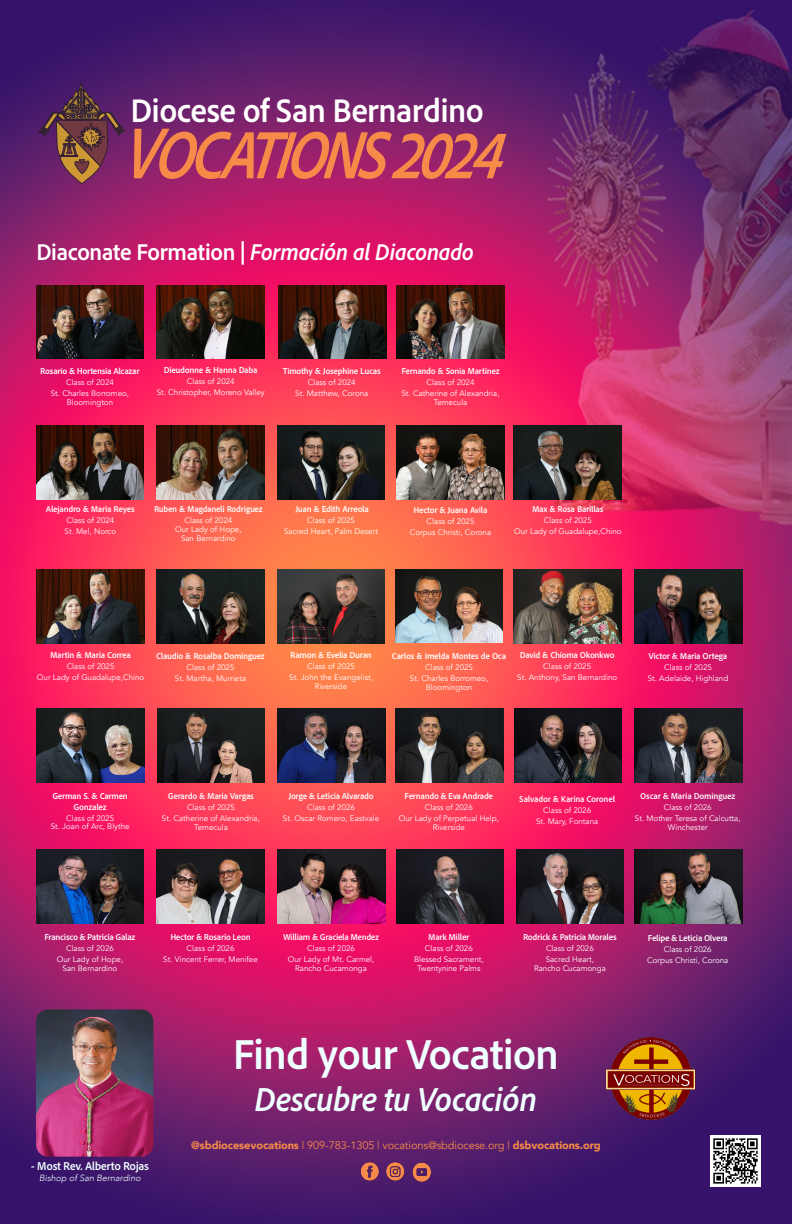
<style>
.page{position:relative;width:792px;height:1224px;background:#fff}
.page>*{position:absolute;margin:0;border:0;box-sizing:border-box;transform-origin:0 0}
.t1{font:italic 700 70.3px "Adobe Clean UX";color:#f68a49;scale:.91 1}
.t2{font:700 44px "Adobe Clean UX";letter-spacing:-.04em;color:#f0ffff}
.t3{font:italic 700 35px "Adobe Clean UX";letter-spacing:-.04em;color:#f0ffff}
.t4{font:700 34.3px "Adobe Clean UX";letter-spacing:-.04em;color:#fff}
.t5{font:italic 700 24px "Adobe Clean UX";letter-spacing:-.04em;color:#fff}
.location{font:700 12px "Adobe Clean UX";letter-spacing:-.035em;color:#f0ffff}
.t6{font:11px "Avenir";letter-spacing:-.01em;color:#f68a49}
.location-2{font:700 9px "Adobe Clean UX";letter-spacing:-.04em;color:#fff}
.location-3{font:italic 300 9px "Avenir";color:#f0ffff}
.location-4{font:8px/9px "Avenir";color:#fff;text-align:center}
.s1{font-size:75.8px}
.s2{font-style:normal}
.s3{font-weight:900}
</style>
<div class="page">
<img style="left:0;top:0;width:792px;height:1224px">
<img style="left:36px;top:1009px;width:117px;height:148px">
<img style="left:711px;top:1135px;width:50px;height:52px">
<img style="left:599px;top:1027px;width:104px;height:100px">
<img style="left:356px;top:1158px;width:53px;height:29px">
<img style="left:411px;top:1157px;width:25px;height:29px">
<svg style="left:38px;top:83px;width:87px;height:101px;background:#693353"></svg>
<img style="left:277px;top:570px;width:108px;height:74px">
<img style="left:277px;top:425px;width:108px;height:74px">
<img style="left:397px;top:425px;width:108px;height:74px">
<img style="left:396px;top:570px;width:107px;height:72px">
<img style="left:157px;top:285px;width:108px;height:74px">
<img style="left:514px;top:425px;width:108px;height:74px">
<img style="left:514px;top:570px;width:107px;height:73px">
<img style="left:37px;top:570px;width:108px;height:74px">
<img style="left:635px;top:570px;width:108px;height:73px">
<img style="left:36px;top:285px;width:108px;height:74px">
<img style="left:278px;top:285px;width:108px;height:74px">
<img style="left:36px;top:425px;width:108px;height:74px">
<img style="left:157px;top:570px;width:107px;height:73px">
<img style="left:36px;top:709px;width:108px;height:73px">
<img style="left:397px;top:285px;width:108px;height:74px">
<img style="left:157px;top:425px;width:108px;height:74px">
<img style="left:157px;top:709px;width:108px;height:73px">
<img style="left:278px;top:709px;width:107px;height:73px">
<img style="left:396px;top:709px;width:107px;height:73px">
<img style="left:514px;top:709px;width:108px;height:73px">
<img style="left:635px;top:709px;width:107px;height:73px">
<img style="left:36px;top:850px;width:108px;height:74px">
<img style="left:157px;top:850px;width:107px;height:74px">
<img style="left:278px;top:850px;width:107px;height:74px">
<img style="left:396px;top:850px;width:108px;height:74px">
<img style="left:516px;top:850px;width:108px;height:74px">
<img style="left:634px;top:850px;width:108px;height:74px">
<p class="t4" style="left:130px;top:89px;width:355px">Diocese of San Bernardino</p>
<p class="t1" style="left:123px;top:110px;width:432px"><span class="s1">V</span>OCATIONS2024</p>
<p class="t5" style="left:36px;top:236px;width:440px"><span class="s2">Diaconate Formation |</span> Formación al Diaconado</p>
<p class="location-2" style="left:40px;top:365px;width:101px">Rosario &amp; Hortensia Alcazar</p>
<p class="location-4" style="left:66px;top:378px;width:49px">Class of 2024</p>
<p class="location-4" style="left:51px;top:389px;width:80px">St. Charles Borromeo,</p>
<p class="location-4" style="left:67px;top:398px;width:48px">Bloomington</p>
<p class="location-2" style="left:164px;top:364px;width:95px">Dieudonne &amp; Hanna Daba</p>
<p class="location-4" style="left:187px;top:377px;width:49px">Class of 2024</p>
<p class="location-4" style="left:157px;top:388px;width:109px">St. Christopher, Moreno Valley</p>
<p class="location-2" style="left:283px;top:365px;width:99px">Timothy &amp; Josephine Lucas</p>
<p class="location-4" style="left:308px;top:377px;width:49px">Class of 2024</p>
<p class="location-4" style="left:295px;top:388px;width:75px">St. Matthew, Corona</p>
<p class="location-2" style="left:401px;top:365px;width:100px">Fernando &amp; Sonia Martinez</p>
<p class="location-4" style="left:427px;top:378px;width:49px">Class of 2024</p>
<p class="location-4" style="left:402px;top:389px;width:100px">St. Catherine of Alexandria,<br>Temecula</p>
<p class="location-2" style="left:46px;top:503px;width:90px">Alejandro &amp; Maria Reyes</p>
<p class="location-4" style="left:66px;top:516px;width:49px">Class of 2024</p>
<p class="location-4" style="left:65px;top:527px;width:53px">St. Mel, Norco</p>
<p class="location-2" style="left:154px;top:504px;width:110px">Ruben &amp; Magdaneli Rodriguez</p>
<p class="location-4" style="left:184px;top:516px;width:49px">Class of 2024</p>
<p class="location-4" style="left:175px;top:525px;width:68px">Our Lady of Hope,</p>
<p class="location-4" style="left:181px;top:534px;width:56px">San Bernardino</p>
<p class="location-2" style="left:295px;top:503px;width:75px">Juan &amp; Edith Arreola</p>
<p class="location-4" style="left:307px;top:516px;width:49px">Class of 2025</p>
<p class="location-4" style="left:284px;top:527px;width:95px">Sacred Heart, Palm Desert</p>
<p class="location-2" style="left:413px;top:504px;width:76px">Hector &amp; Juana Avila</p>
<p class="location-4" style="left:427px;top:517px;width:49px">Class of 2025</p>
<p class="location-4" style="left:410px;top:528px;width:83px">Corpus Christi, Corona</p>
<p class="location-2" style="left:532px;top:503px;width:73px">Max &amp; Rosa Barillas</p>
<p class="location-4" style="left:544px;top:516px;width:49px">Class of 2025</p>
<p class="location-4" style="left:514px;top:527px;width:109px">Our Lady of Guadalupe,Chino</p>
<p class="location-2" style="left:50px;top:650px;width:82px">Martin &amp; Maria Correa</p>
<p class="location-4" style="left:67px;top:662px;width:49px">Class of 2025</p>
<p class="location-4" style="left:37px;top:673px;width:109px">Our Lady of Guadalupe,Chino</p>
<p class="location-2" style="left:156px;top:651px;width:110px">Claudio &amp; Rosalba Dominguez</p>
<p class="location-4" style="left:187px;top:663px;width:49px">Class of 2025</p>
<p class="location-4" style="left:175px;top:674px;width:73px">St. Martha, Murrieta</p>
<p class="location-2" style="left:290px;top:650px;width:83px">Ramon &amp; Evelia Duran</p>
<p class="location-4" style="left:307px;top:662px;width:49px">Class of 2025</p>
<p class="location-4" style="left:289px;top:673px;width:85px">St. John the Evangelist,<br>Riverside</p>
<p class="location-2" style="left:392px;top:651px;width:116px">Carlos &amp; Imelda Montes de Oca</p>
<p class="location-4" style="left:425px;top:663px;width:49px">Class of 2025</p>
<p class="location-4" style="left:410px;top:674px;width:80px">St. Charles Borromeo,</p>
<p class="location-4" style="left:426px;top:683px;width:48px">Bloomington</p>
<p class="location-2" style="left:520px;top:650px;width:96px">David &amp; Chioma Okonkwo</p>
<p class="location-4" style="left:543px;top:662px;width:49px">Class of 2025</p>
<p class="location-4" style="left:517px;top:673px;width:102px">St. Anthony, San Bernardino</p>
<p class="location-2" style="left:649px;top:650px;width:80px">Victor &amp; Maria Ortega</p>
<p class="location-4" style="left:664px;top:663px;width:49px">Class of 2025</p>
<p class="location-4" style="left:648px;top:674px;width:82px">St. Adelaide, Highland</p>
<p class="location-2" style="left:52px;top:790px;width:77px">German S. &amp; Carmen</p>
<p class="location-2" style="left:74px;top:801px;width:35px">Gonzalez</p>
<p class="location-4" style="left:66px;top:814px;width:49px">Class of 2025</p>
<p class="location-4" style="left:51px;top:822px;width:80px">St. Joan of Arc, Blythe</p>
<p class="location-2" style="left:168px;top:790px;width:87px">Gerardo &amp; Maria Vargas</p>
<p class="location-4" style="left:187px;top:803px;width:49px">Class of 2025</p>
<p class="location-4" style="left:162px;top:814px;width:100px">St. Catherine of Alexandria,<br>Temecula</p>
<p class="location-2" style="left:288px;top:790px;width:87px">Jorge &amp; Leticia Alvarado</p>
<p class="location-4" style="left:307px;top:803px;width:49px">Class of 2026</p>
<p class="location-4" style="left:283px;top:814px;width:98px">St. Oscar Romero, Eastvale</p>
<p class="location-2" style="left:405px;top:790px;width:90px">Fernando &amp; Eva Andrade</p>
<p class="location-4" style="left:425px;top:803px;width:49px">Class of 2026</p>
<p class="location-4" style="left:399px;top:814px;width:102px">Our Lady of Perpetual Help,<br>Riverside</p>
<p class="location-2" style="left:519px;top:793px;width:97px">Salvador &amp; Karina Coronel</p>
<p class="location-4" style="left:543px;top:805px;width:49px">Class of 2026</p>
<p class="location-4" style="left:536px;top:816px;width:64px">St. Mary, Fontana</p>
<p class="location-2" style="left:640px;top:790px;width:97px">Oscar &amp; Maria Dominguez</p>
<p class="location-4" style="left:664px;top:803px;width:49px">Class of 2026</p>
<p class="location-4" style="left:635px;top:814px;width:107px">St. Mother Teresa of Calcutta,</p>
<p class="location-4" style="left:668px;top:823px;width:42px">Winchester</p>
<p class="location-2" style="left:44px;top:932px;width:93px">Francisco &amp; Patricia Galaz</p>
<p class="location-4" style="left:66px;top:944px;width:49px">Class of 2026</p>
<p class="location-4" style="left:57px;top:955px;width:68px">Our Lady of Hope,</p>
<p class="location-4" style="left:63px;top:964px;width:56px">San Bernardino</p>
<p class="location-2" style="left:170px;top:932px;width:82px">Hector &amp; Rosario Leon</p>
<p class="location-4" style="left:187px;top:944px;width:49px">Class of 2026</p>
<p class="location-4" style="left:163px;top:955px;width:96px">St. Vincent Ferrer, Menifee</p>
<p class="location-2" style="left:283px;top:932px;width:98px">William &amp; Graciela Mendez</p>
<p class="location-4" style="left:307px;top:944px;width:49px">Class of 2026</p>
<p class="location-4" style="left:288px;top:955px;width:88px">Our Lady of Mt. Carmel,</p>
<p class="location-4" style="left:295px;top:964px;width:73px">Rancho Cucamonga</p>
<p class="location-2" style="left:428px;top:932px;width:43px">Mark Miller</p>
<p class="location-4" style="left:425px;top:944px;width:49px">Class of 2026</p>
<p class="location-4" style="left:414px;top:955px;width:71px">Blessed Sacrament,</p>
<p class="location-4" style="left:417px;top:964px;width:65px">Twentynine Palms</p>
<p class="location-2" style="left:523px;top:932px;width:95px">Rodrick &amp; Patricia Morales</p>
<p class="location-4" style="left:546px;top:944px;width:49px">Class of 2026</p>
<p class="location-4" style="left:546px;top:955px;width:50px">Sacred Heart,</p>
<p class="location-4" style="left:534px;top:964px;width:73px">Rancho Cucamonga</p>
<p class="location" style="left:31px;top:1158px;width:120px">- Most Rev. Alberto Rojas</p>
<p class="location-3" style="left:39px;top:1172px;width:103px">Bishop of San Bernardino</p>
<p class="t2" style="left:232px;top:1026px;width:329px">Find your Vocation</p>
<p class="t3" style="left:254px;top:1077px;width:285px">Descubre tu Vocación</p>
<p class="t6" style="left:191px;top:1138px;width:411px"><span class="s3">@sbdiocesevocations</span> | 909-783-1305 | vocations@sbdiocese.org | <span class="s3">dsbvocations.org</span></p>
<p class="location-2" style="left:648px;top:932px;width:81px">Felipe &amp; Leticia Olvera</p>
<p class="location-4" style="left:664px;top:945px;width:49px">Class of 2026</p>
<p class="location-4" style="left:647px;top:956px;width:83px">Corpus Christi, Corona</p>
</div>
